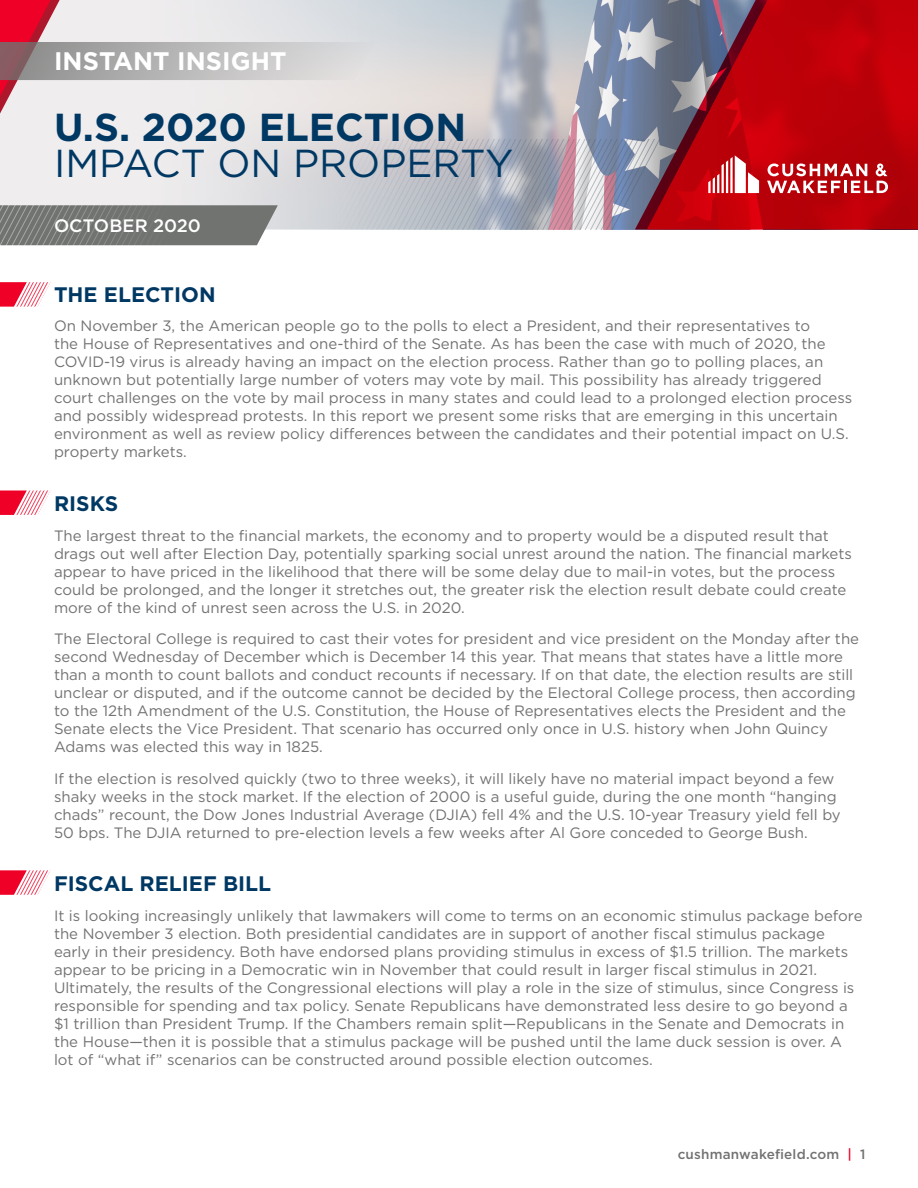
<style>
.page{position:relative;width:918px;height:1188px;background:#fff}
.page>*{position:absolute;margin:0;border:0;box-sizing:border-box;transform-origin:0 0}
.t1{font:700 39px "Gotham";color:#003864}
.t2{font:39px "Gotham";color:#003864}
.t3{font:700 25.35px "Gotham";color:#fff}
.t4{font:700 21px "Gotham";color:#003864}
.t5{font:500 18px "Gotham";color:#fff}
.Bullets{font:15px/18px "Gotham";color:#717271}
.t6{font:500 13.5px "Gotham";letter-spacing:.015em;color:#717271}
.s1{color:#ef0027}
</style>
<div class="page">
<svg style="left:671px;top:0;width:247px;height:229px;background:#b00f1a"></svg>
<svg style="left:708px;top:155px;width:51px;height:38px"></svg>
<svg style="left:767px;top:163px;width:121px;height:30px"></svg>
<svg style="left:0;top:0;width:671px;height:245px;background:#c6c2c8"></svg>
<svg style="left:0;top:282px;width:50px;height:25px"></svg>
<svg style="left:0;top:490px;width:50px;height:25px"></svg>
<svg style="left:0;top:870px;width:50px;height:25px"></svg>
<h2 class="t3" style="left:54px;top:44px;width:234px">INSTANT INSIGHT</h2>
<h1 class="t1" style="left:54px;top:102px;width:414px">U.S. 2020 ELECTION</h1>
<h1 class="t2" style="left:54px;top:139px;width:461px">IMPACT ON PROPERTY</h1>
<p class="t5" style="left:54px;top:214px;width:149px">OCTOBER 2020</p>
<p class="t4" style="left:54px;top:281px;width:163px">THE ELECTION</p>
<p class="Bullets" style="left:54px;top:317px;width:800px">On November 3, the American people go to the polls to elect a President, and their representatives to<br>the House of Representatives and one-third of the Senate. As has been the case with much of 2020, the COVID-19 virus is already having an impact on the election process. Rather than go to polling places, an unknown but potentially large number of voters may vote by mail. This possibility has already triggered court challenges on the vote by mail process in many states and could lead to a prolonged election process and possibly widespread protests. In this report we present some risks that are emerging in this uncertain environment as well as review policy differences between the candidates and their potential impact on U.S. property markets.</p>
<p class="t4" style="left:54px;top:490px;width:66px">RISKS</p>
<p class="Bullets" style="left:54px;top:526px;width:800px">The largest threat to the financial markets, the economy and to property would be a disputed result that drags out well after Election Day, potentially sparking social unrest around the nation. The financial markets appear to have priced in the likelihood that there will be some delay due to mail-in votes, but the process could be prolonged, and the longer it stretches out, the greater risk the election result debate could create more of the kind of unrest seen across the U.S. in 2020.</p>
<p class="Bullets" style="left:54px;top:630px;width:807px">The Electoral College is required to cast their votes for president and vice president on the Monday after the second Wednesday of December which is December 14 this year. That means that states have a little more than a month to count ballots and conduct recounts if necessary. If on that date, the election results are still unclear or disputed, and if the outcome cannot be decided by the Electoral College process, then according to the 12th Amendment of the U.S. Constitution, the House of Representatives elects the President and the Senate elects the Vice President. That scenario has occurred only once in U.S. history when John Quincy Adams was elected this way in 1825.</p>
<p class="Bullets" style="left:54px;top:769px;width:788px">If the election is resolved quickly (two to three weeks), it will likely have no material impact beyond a few shaky weeks in the stock market. If the election of 2000 is a useful guide, during the one month “hanging chads” recount, the Dow Jones Industrial Average (DJIA) fell 4% and the U.S. 10-year Treasury yield fell by 50 bps. The DJIA returned to pre-election levels a few weeks after Al Gore conceded to George Bush.</p>
<p class="t4" style="left:54px;top:870px;width:219px">FISCAL RELIEF BILL</p>
<p class="Bullets" style="left:54px;top:906px;width:810px">It is looking increasingly unlikely that lawmakers will come to terms on an economic stimulus package before the November 3 election. Both presidential candidates are in support of another fiscal stimulus package early in their presidency. Both have endorsed plans providing stimulus in excess of $1.5 trillion. The markets appear to be pricing in a Democratic win in November that could result in larger fiscal stimulus in 2021.<br>Ultimately, the results of the Congressional elections will play a role in the size of stimulus, since Congress is responsible for spending and tax policy. Senate Republicans have demonstrated less desire to go beyond a $1 trillion than President Trump. If the Chambers remain split—Republicans in the Senate and Democrats in the House—then it is possible that a stimulus package will be pushed until the lame duck session is over. A lot of “what if” scenarios can be constructed around possible election outcomes.</p>
<p class="t6" style="left:678px;top:1146px;width:189px">cushmanwakefield.com <span class="s1">|</span> 1</p>
</div>
